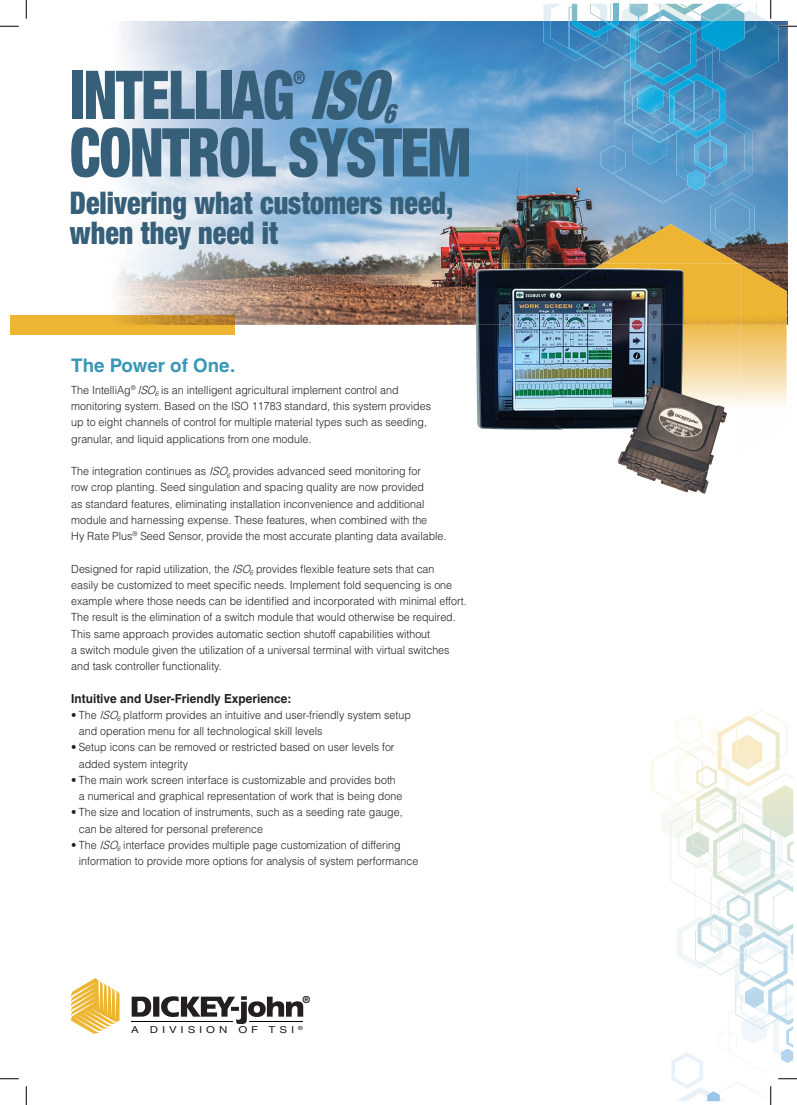
<style>
.page{position:relative;width:797px;height:1105px;background:#fff}
.page>*{position:absolute;margin:0;border:0;box-sizing:border-box;transform-origin:0 0}
.t1{font:900 condensed 67.5px "Helvetica Neue LT Pro";letter-spacing:-.025em;color:#365f79;scale:.85 1}
.t2{font:900 condensed 31.25px/30px "Helvetica Neue LT Pro";color:#365f79;scale:.9 1}
.t3{font:italic 900 condensed 27px "Helvetica Neue LT Pro";color:#365f79;scale:.85 1}
.t4{font:700 18.75px "Helvetica";color:#3b95b7}
.t5{font:900 condensed 18.25px "Helvetica Neue LT Pro";color:#365f79;scale:.85 1}
.t6{font:700 12.5px "Helvetica";color:#231f20;scale:.95 1}
.t7{font:300 11.25px/16.2px "Helvetica";color:#231f20;scale:.95 1}
.t8{font:700 9.75px "Helvetica";color:#231f20}
.t9{font:9.5px "Helvetica";letter-spacing:.335em;color:#231f20;scale:1.21 1}
.s1{font-style:italic}
</style>
<div class="page">
<img style="left:121px;top:21px;width:502px;height:130px">
<img style="left:701px;top:21px;width:87px;height:260px">
<img style="left:117px;top:151px;width:409px;height:130px">
<img style="left:526px;top:151px;width:175px;height:112px">
<img style="left:10px;top:281px;width:452px;height:44px">
<img style="left:786px;top:281px;width:2px;height:44px">
<img style="left:603px;top:224px;width:135px;height:39px">
<svg style="left:740px;top:325px;width:46px;height:80px;background:#f5d89c"></svg>
<img style="left:740px;top:265px;width:46px;height:60px">
<img style="left:476px;top:325px;width:79px;height:105px">
<img style="left:462px;top:263px;width:93px;height:62px">
<img style="left:555px;top:263px;width:185px;height:229px">
<img style="left:710px;top:109px;width:42px;height:84px">
<img style="left:623px;top:62px;width:89px;height:32px">
<img style="left:710px;top:193px;width:44px;height:51px">
<svg style="left:543px;top:4px;width:17px;height:17px"></svg>
<img style="left:543px;top:21px;width:25px;height:40px">
<img style="left:719px;top:21px;width:59px;height:57px">
<img style="left:696px;top:51px;width:22px;height:11px">
<img style="left:615px;top:94px;width:95px;height:109px">
<img style="left:694px;top:73px;width:31px;height:63px">
<img style="left:639px;top:53px;width:57px;height:32px">
<img style="left:694px;top:136px;width:32px;height:37px">
<img style="left:715px;top:36px;width:29px;height:15px">
<img style="left:687px;top:170px;width:17px;height:20px">
<img style="left:639px;top:36px;width:76px;height:17px">
<img style="left:624px;top:62px;width:70px;height:81px">
<svg style="left:568px;top:4px;width:9px;height:17px"></svg>
<img style="left:568px;top:21px;width:71px;height:48px">
<img style="left:601px;top:145px;width:24px;height:29px">
<img style="left:610px;top:36px;width:50px;height:2px">
<img style="left:632px;top:85px;width:42px;height:49px">
<div style="left:11px;top:325px;width:223px;height:9px;background:#edb531"></div>
<img style="left:11px;top:315px;width:223px;height:10px">
<svg style="left:71px;top:978px;width:49px;height:56px"></svg>
<svg style="left:132px;top:996px;width:171px;height:28px"></svg>
<hr style="left:132px;top:1022px;width:101px;height:1px;background:#040503">
<hr style="left:249px;top:1022px;width:54px;height:1px;background:#040503">
<svg style="left:0;top:25px;width:19px;height:2px"></svg>
<svg style="left:778px;top:25px;width:19px;height:2px"></svg>
<svg style="left:0;top:1078px;width:19px;height:1px"></svg>
<svg style="left:25px;top:0;width:2px;height:19px"></svg>
<svg style="left:25px;top:1086px;width:2px;height:19px"></svg>
<svg style="left:589px;top:0;width:182px;height:36px"></svg>
<svg style="left:652px;top:710px;width:145px;height:395px"></svg>
<h1 class="t1" style="left:70px;top:53px;width:397px">INTELLIAG <span class="s1">ISO</span></h1>
<h3 class="t5" style="left:293px;top:66px;width:16px">®</h3>
<h3 class="t3" style="left:383px;top:97px;width:26px">6</h3>
<h1 class="t1" style="left:70px;top:111px;width:473px">CONTROL SYSTEM</h1>
<h2 class="t2" style="left:70px;top:187px;width:428px">Delivering what customers need, when they need it</h2>
<h3 class="t4" style="left:71px;top:354px;width:165px">The Power of One.</h3>
<p class="t7" style="left:71px;top:381px;width:380px">The IntelliAg<sup>®</sup> <span class="s1">ISO</span><sub>6</sub> is an intelligent agricultural implement control and monitoring system. Based on the ISO 11783 standard, this system provides up to eight channels of control for multiple material types such as seeding, granular, and liquid applications from one module.</p>
<p class="t7" style="left:71px;top:463px;width:396px">The integration continues as <span class="s1">ISO</span><sub>6</sub> provides advanced seed monitoring for<br>row crop planting. Seed singulation and spacing quality are now provided<br>as standard features, eliminating installation inconvenience and additional module and harnessing expense. These features, when combined with the<br>Hy Rate Plus<sup>®</sup> Seed Sensor, provide the most accurate planting data available.</p>
<p class="t7" style="left:71px;top:560px;width:418px">Designed for rapid utilization, the <span class="s1">ISO</span><sub>6</sub> provides flexible feature sets that can<br>easily be customized to meet specific needs. Implement fold sequencing is one example where those needs can be identified and incorporated with minimal effort.<br>The result is the elimination of a switch module that would otherwise be required.<br>This same approach provides automatic section shutoff capabilities without<br>a switch module given the utilization of a universal terminal with virtual switches and task controller functionality.</p>
<p class="t6" style="left:71px;top:691px;width:233px">Intuitive and User-Friendly Experience:</p>
<p class="t7" style="left:79px;top:706px;width:351px;text-indent:-8px">• The <span class="s1">ISO</span><sub>6</sub> platform provides an intuitive and user-friendly system setup and operation menu for all technological skill levels</p>
<p class="t7" style="left:79px;top:739px;width:334px;text-indent:-8px">• Setup icons can be removed or restricted based on user levels for added system integrity</p>
<p class="t7" style="left:79px;top:771px;width:342px;text-indent:-8px">• The main work screen interface is customizable and provides both a numerical and graphical representation of work that is being done</p>
<p class="t7" style="left:79px;top:804px;width:342px;text-indent:-8px">• The size and location of instruments, such as a seeding rate gauge, can be altered for personal preference</p>
<p class="t7" style="left:79px;top:836px;width:359px;text-indent:-8px">• The <span class="s1">ISO</span><sub>6</sub> interface provides multiple page customization of differing information to provide more options for analysis of system performance</p>
<p class="t8" style="left:303px;top:993px;width:9px">®</p>
<p class="t9" style="left:131px;top:1024px;width:143px">A DIVISION OF TSI <sup>®</sup></p>
</div>
